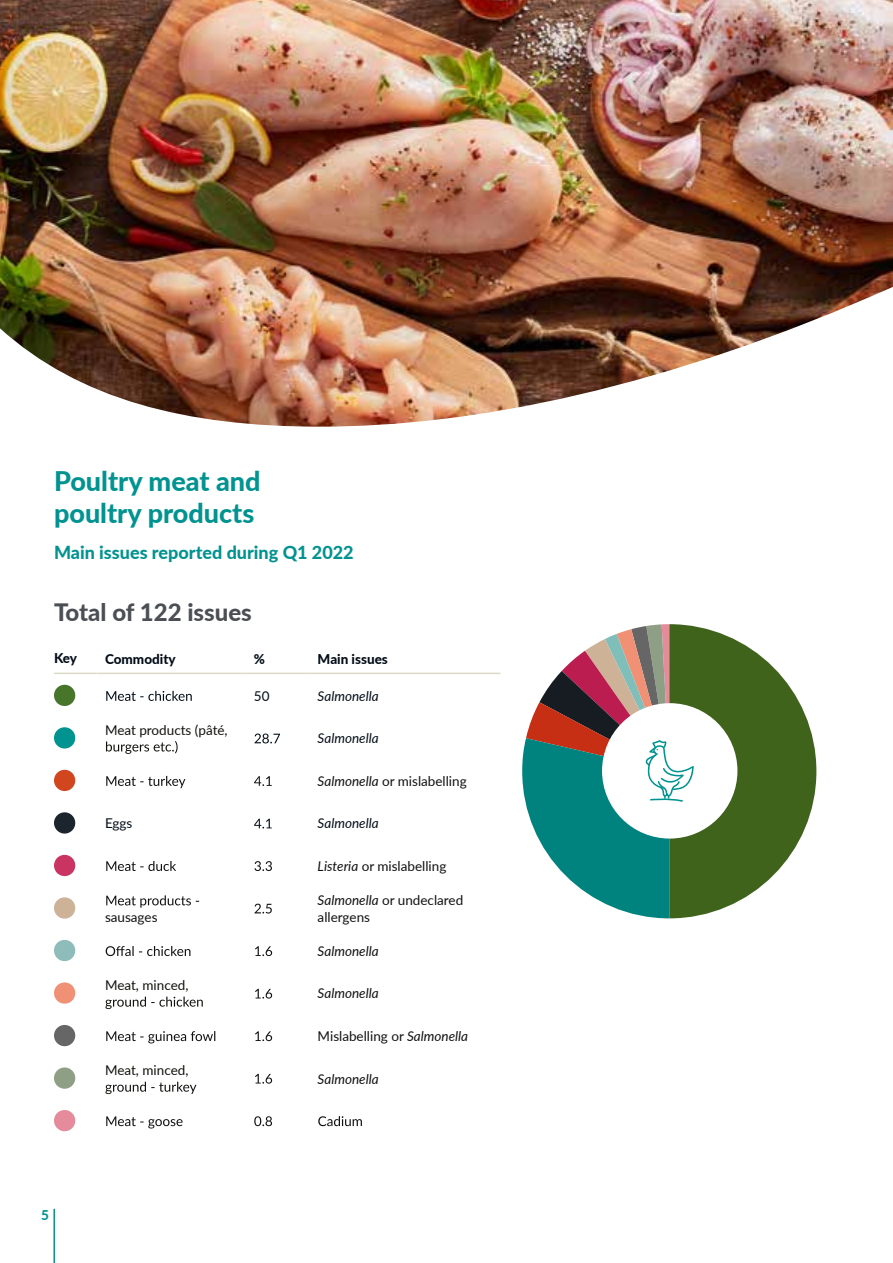
<style>
.page{position:relative;width:893px;height:1263px;background:#fff}
.page>*{position:absolute;margin:0;border:0;box-sizing:border-box;transform-origin:0 0}
.t1{font:800 27px/32.4px "Lato";color:#009390}
.t2{font:800 24px "Lato";color:#4b4f53}
.t3{font:800 18px "Lato";color:#009390}
.t4{font:13.5px/16.2px "Lato";color:#101110}
.t5{font:13.5px "Lato";color:#12110c}
.t6{font:italic 13.5px "Lato";color:#030d18}
.t7{font:italic 13.5px "Lato";color:#101110}
.t8{font:800 13.5px "Lato";color:#030d18}
.t9{font:13.5px "Lato";color:#030d18}
.t10{font:800 13.5px "Lato";color:#009390}
.s1{font-style:italic}
</style>
<div class="page">
<hr style="left:54px;top:673px;width:43px;height:1px;background:#dbdbc5">
<hr style="left:97px;top:673px;width:148px;height:1px;background:#dbdbc5">
<hr style="left:245px;top:673px;width:64px;height:1px;background:#dbdbc5">
<hr style="left:309px;top:673px;width:191px;height:1px;background:#dbdbc5">
<div style="left:54px;top:685px;width:21px;height:21px;background:#47752a;border-radius:50%"></div>
<svg style="left:106px;top:691px;width:86px;height:10px"></svg>
<div style="left:54px;top:727px;width:21px;height:21px;background:#009390;border-radius:50%"></div>
<svg style="left:106px;top:741px;width:72px;height:13px"></svg>
<svg style="left:254px;top:733px;width:26px;height:10px"></svg>
<div style="left:54px;top:770px;width:21px;height:21px;background:#d1461f;border-radius:50%"></div>
<svg style="left:106px;top:776px;width:79px;height:12px"></svg>
<svg style="left:254px;top:776px;width:18px;height:10px"></svg>
<div style="left:54px;top:812px;width:21px;height:21px;background:#1c252d;border-radius:50%"></div>
<svg style="left:254px;top:819px;width:18px;height:9px"></svg>
<div style="left:54px;top:855px;width:21px;height:21px;background:#ca3463;border-radius:50%"></div>
<svg style="left:106px;top:861px;width:70px;height:10px"></svg>
<svg style="left:254px;top:861px;width:18px;height:10px"></svg>
<div style="left:54px;top:897px;width:21px;height:22px;background:#ceb298;border-radius:50%"></div>
<svg style="left:106px;top:895px;width:93px;height:13px"></svg>
<svg style="left:254px;top:904px;width:18px;height:9px"></svg>
<div style="left:54px;top:940px;width:21px;height:21px;background:#8ebcbb;border-radius:50%"></div>
<svg style="left:106px;top:946px;width:84px;height:10px"></svg>
<svg style="left:255px;top:946px;width:17px;height:10px"></svg>
<div style="left:54px;top:982px;width:21px;height:22px;background:#f09175;border-radius:50%"></div>
<svg style="left:105px;top:997px;width:98px;height:12px"></svg>
<svg style="left:255px;top:989px;width:17px;height:9px"></svg>
<div style="left:54px;top:1025px;width:21px;height:21px;background:#666;border-radius:50%"></div>
<svg style="left:106px;top:1031px;width:109px;height:12px"></svg>
<svg style="left:255px;top:1031px;width:17px;height:10px"></svg>
<div style="left:54px;top:1067px;width:21px;height:22px;background:#8e9f86;border-radius:50%"></div>
<svg style="left:105px;top:1082px;width:91px;height:12px"></svg>
<svg style="left:255px;top:1074px;width:17px;height:10px"></svg>
<div style="left:54px;top:1110px;width:21px;height:21px;background:#e58b9c;border-radius:50%"></div>
<svg style="left:106px;top:1116px;width:77px;height:12px"></svg>
<svg style="left:254px;top:1116px;width:18px;height:10px"></svg>
<svg style="left:318px;top:1116px;width:44px;height:10px"></svg>
<img style="left:0;top:0;width:893px;height:427px">
<svg style="left:522px;top:624px;width:294px;height:294px"></svg>
<hr style="left:53px;top:1209px;width:2px;height:54px;background:#009390">
<h1 class="t1" style="left:54px;top:464px;width:208px">Poultry meat and poultry products</h1>
<h3 class="t3" style="left:54px;top:539px;width:301px">Main issues reported during Q1 2022</h3>
<h2 class="t2" style="left:54px;top:594px;width:199px">Total of 122 issues</h2>
<p class="t8" style="left:54px;top:648px;width:25px">Key</p>
<p class="t8" style="left:105px;top:649px;width:72px">Commodity</p>
<p class="t8" style="left:254px;top:649px;width:13px">%</p>
<p class="t8" style="left:318px;top:649px;width:72px">Main issues</p>
<p class="t9" style="left:254px;top:686px;width:17px">50</p>
<p class="t6" style="left:318px;top:686px;width:62px">Salmonella</p>
<p class="t5" style="left:105px;top:721px;width:124px">Meat products (pâté,</p>
<p class="t6" style="left:318px;top:729px;width:62px">Salmonella</p>
<p class="t4" style="left:318px;top:772px;width:151px"><span class="s1">Salmonella</span> or mislabelling</p>
<p class="t9" style="left:105px;top:814px;width:29px">Eggs</p>
<p class="t6" style="left:318px;top:814px;width:62px">Salmonella</p>
<p class="t4" style="left:318px;top:857px;width:130px"><span class="s1">Listeria</span> or mislabelling</p>
<p class="t10" style="left:41px;top:1205px;width:9px">5</p>
<p class="t4" style="left:105px;top:908px;width:54px">sausages</p>
<p class="t5" style="left:105px;top:976px;width:85px">Meat, minced,</p>
<p class="t5" style="left:105px;top:1061px;width:85px">Meat, minced,</p>
<p class="t4" style="left:318px;top:892px;width:147px"><span class="s1">Salmonella</span> or undeclared allergens</p>
<p class="t7" style="left:318px;top:941px;width:62px">Salmonella</p>
<p class="t7" style="left:318px;top:984px;width:62px">Salmonella</p>
<p class="t4" style="left:318px;top:1027px;width:152px">Mislabelling or <span class="s1">Salmonella</span></p>
<p class="t7" style="left:318px;top:1069px;width:62px">Salmonella</p>
</div>
